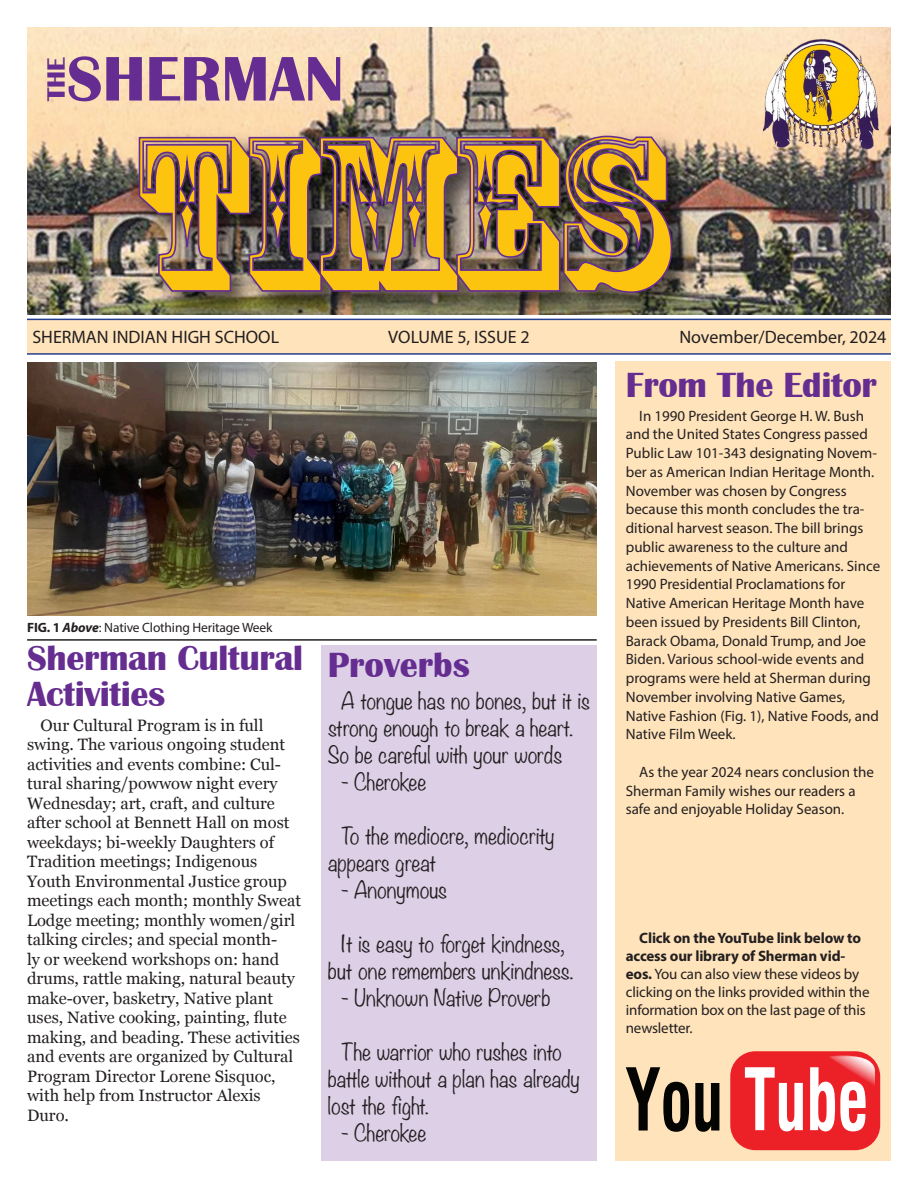
<style>
.page{position:relative;width:918px;height:1188px;background:#fff}
.page>*{position:absolute;margin:0;border:0;box-sizing:border-box;transform-origin:0 0}
.t1{font:204.3px "Rosewood Std";color:#fdc40f}
.t2{font:700 65.25px "Britannic";color:#652d91}
.Major_Heading{font:700 36px/36px "Britannic";letter-spacing:-.01em;color:#652d90}
.t3{font:700 25.8px "Britannic";color:#652d91}
.Body_Text{font:300 21px/27px "Noteworthy";color:#231f20}
.t4{font:18px "Myriad Pro";color:#231f20}
.Body_Text-2{font:16.5px/19.5px "Georgia";color:#231f20}
.From_The_Editor{font:15px/18.8px "Myriad Pro";color:#231f20}
.Captions{font:13.5px "Myriad Pro";letter-spacing:-.01em;color:#231f20}
.s1{font-weight:700}
.s2{font-weight:700;font-style:italic}
</style>
<div class="page">
<div style="left:27px;top:319px;width:864px;height:35px;background:#ffe3bb"></div>
<hr style="left:27px;top:319px;width:864px;height:1px;background:#253f8e">
<hr style="left:27px;top:353px;width:864px;height:2px;background:#253f8e">
<div style="left:615px;top:361px;width:276px;height:800px;background:#ffe3bb"></div>
<img style="left:27px;top:363px;width:570px;height:252px">
<hr style="left:27px;top:639px;width:570px;height:2px;background:#231f20">
<img style="left:27px;top:27px;width:864px;height:288px">
<img style="left:115px;top:99px;width:593px;height:216px">
<img style="left:138px;top:135px;width:535px;height:159px">
<img style="left:764px;top:38px;width:114px;height:115px">
<div style="left:730px;top:1051px;width:150px;height:99px;background:#ec2128;border-radius:25px"></div>
<img style="left:829px;top:1056px;width:46px;height:30px">
<svg style="left:745px;top:1067px;width:58px;height:64px"></svg>
<svg style="left:810px;top:1067px;width:56px;height:64px"></svg>
<svg style="left:626px;top:1067px;width:63px;height:65px"></svg>
<svg style="left:695px;top:1083px;width:24px;height:49px"></svg>
<div style="left:321px;top:646px;width:276px;height:515px;background:#dccfe6"></div>
<p class="t3" style="left:42px;top:101px;width:46px;rotate:-90deg">THE</p>
<p class="t2" style="left:67px;top:42px;width:278px">SHERMAN</p>
<p class="t1" style="left:129px;top:93px;width:538px">TIMEs</p>
<p class="t4" style="left:32px;top:326px;width:248px">SHERMAN INDIAN HIGH SCHOOL</p>
<p class="t4" style="left:388px;top:326px;width:143px">VOLUME 5, ISSUE 2</p>
<p class="t4" style="left:679px;top:326px;width:209px">November/December, 2024</p>
<p class="Captions" style="left:27px;top:620px;width:247px"><span class="s1">FIG. 1</span> <span class="s2">Above</span>: Native Clothing Heritage Week</p>
<p class="Major_Heading" style="left:27px;top:640px;width:277px">Sherman Cultural<br>Activities</p>
<p class="Body_Text-2" style="left:27px;top:715px;width:275px;text-indent:14px">Our Cultural Program is in full swing. The various ongoing student activities and events combine: Cul&shy;tural sharing/powwow night every Wednesday; art, craft, and culture after school at Bennett Hall on most weekdays; bi-weekly Daughters of Tradition meetings; Indigenous Youth Environmental Justice group meetings each month; monthly Sweat Lodge meeting; monthly women/girl talking circles; and special month-<br>ly or weekend workshops on: hand drums, rattle making, natural beauty make-over, basketry, Native plant uses, Native cooking, painting, flute making, and beading. These activities and events are organized by Cultural Program Director Lorene Sisquoc, with help from Instructor Alexis Duro.</p>
<p class="Major_Heading" style="left:328px;top:647px;width:144px">Proverbs</p>
<p class="Body_Text" style="left:328px;top:687px;width:264px;text-indent:14px">A tongue has no bones, but it is strong enough to break a heart.<br>So be careful with your words</p>
<p class="Body_Text" style="left:341px;top:768px;width:86px">- Cherokee</p>
<p class="Body_Text" style="left:328px;top:822px;width:228px;text-indent:14px">To the mediocre, mediocrity appears great</p>
<p class="Body_Text" style="left:341px;top:876px;width:107px">- Anonymous</p>
<p class="Body_Text" style="left:328px;top:930px;width:247px;text-align:center">It is easy to forget kindness, but one remembers unkindness.</p>
<p class="Body_Text" style="left:341px;top:984px;width:211px">- Unknown Native Proverb</p>
<p class="Body_Text" style="left:328px;top:1038px;width:254px;text-indent:14px">The warrior who rushes into battle without a plan has already lost the fight.</p>
<p class="Body_Text" style="left:341px;top:1119px;width:86px">- Cherokee</p>
<p class="Major_Heading" style="left:626px;top:367px;width:253px">From The Editor</p>
<p class="From_The_Editor" style="left:626px;top:406px;width:256px;text-indent:14px">In 1990 President George H. W. Bush and the United States Congress passed Public Law 101-343 designating Novem&shy;ber as American Indian Heritage Month.<br>November was chosen by Congress because this month concludes the tra&shy;ditional harvest season. The bill brings public awareness to the culture and achievements of Native Americans. Since 1990 Presidential Proclamations for Native American Heritage Month have been issued by Presidents Bill Clinton, Barack Obama, Donald Trump, and Joe Biden. Various school-wide events and programs were held at Sherman during November involving Native Games, Native Fashion (Fig. 1), Native Foods, and Native Film Week.</p>
<p class="From_The_Editor" style="left:626px;top:762px;width:250px;text-indent:14px">As the year 2024 nears conclusion the<br>Sherman Family wishes our readers a safe and enjoyable Holiday Season.</p>
<p class="From_The_Editor" style="left:626px;top:928px;width:245px;line-height:18px;text-indent:14px"><span class="s1">Click on the YouTube link below to access our library of Sherman vid&shy;eos.</span> You can also view these videos by clicking on the links provided within the information box on the last page of this newsletter.</p>
</div>
